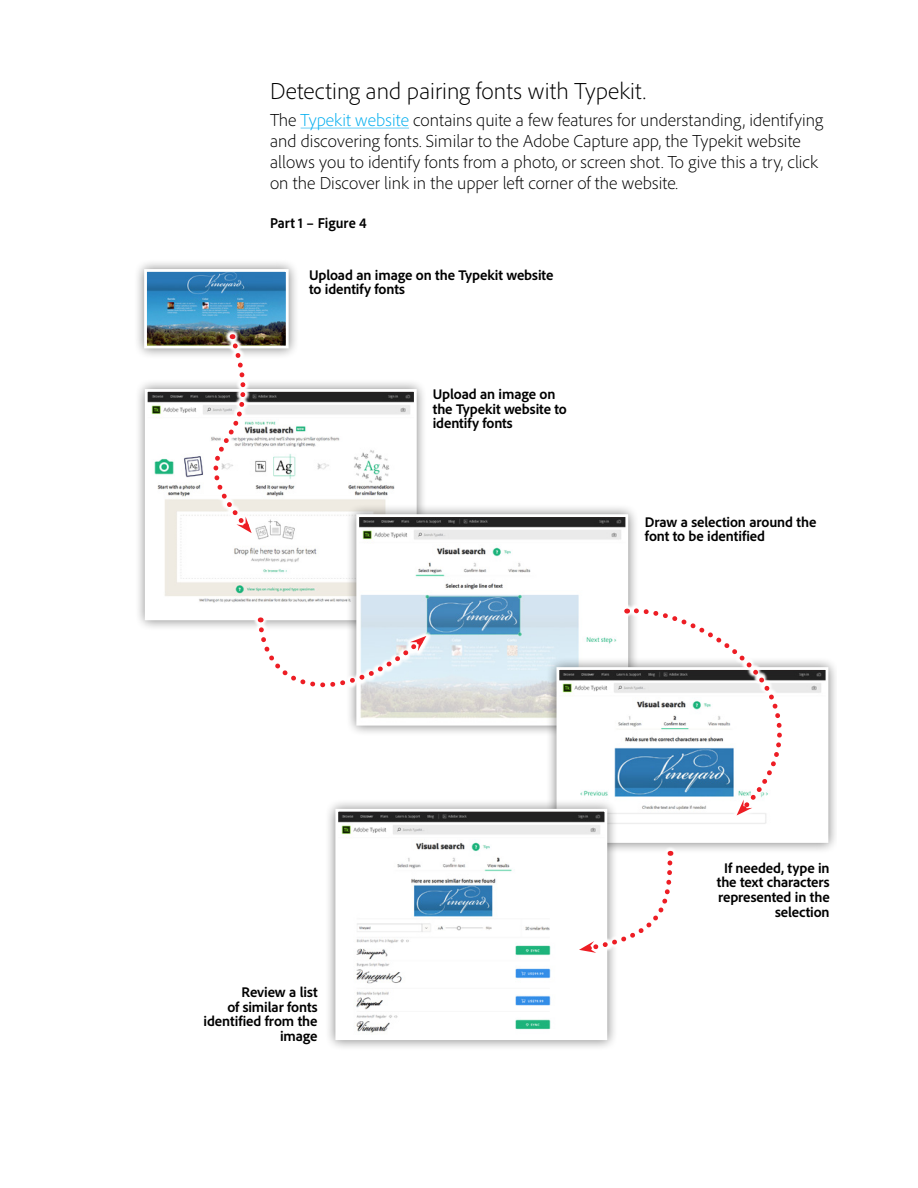
<style>
.page{position:relative;width:918px;height:1188px;background:#fff}
.page>*{position:absolute;margin:0;border:0;box-sizing:border-box;transform-origin:0 0}
.Heading_C{font:300 24px "Adobe Clean";letter-spacing:.005em;color:#000}
.Body{font:300 18px/21px "Adobe Clean";letter-spacing:.005em;color:#000}
.t1{font:700 semi-condensed 15px "Adobe Clean";color:#000}
.t2{font:700 14.7px/14.7px "Adobe Clean";letter-spacing:-.005em;color:#000}
.s1{color:#00aeef}
</style>
<div class="page">
<hr style="left:301px;top:128px;width:108px;height:1px;background:#6dcff6">
<div style="left:134px;top:378px;width:294px;height:253px;background:#000;opacity:.5"></div>
<img style="left:149px;top:393px;width:264px;height:223px">
<div style="left:145px;top:389px;width:272px;height:231px;border:3px solid #fff"></div>
<div style="left:345px;top:503px;width:294px;height:233px;background:#000;opacity:.5"></div>
<img style="left:360px;top:518px;width:264px;height:204px">
<div style="left:356px;top:514px;width:272px;height:212px;border:3px solid #fff"></div>
<div style="left:133px;top:258px;width:167px;height:101px;background:#000;opacity:.5"></div>
<img style="left:148px;top:273px;width:137px;height:71px">
<div style="left:144px;top:269px;width:145px;height:79px;border:3px solid #fff"></div>
<div style="left:546px;top:656px;width:291px;height:198px;background:#000;opacity:.5"></div>
<img style="left:561px;top:671px;width:263px;height:168px">
<div style="left:324px;top:798px;width:294px;height:253px;background:#000;opacity:.5"></div>
<img style="left:339px;top:813px;width:264px;height:223px">
<div style="left:335px;top:809px;width:272px;height:231px;border:3px solid #fff"></div>
<svg style="left:208px;top:329px;width:49px;height:209px"></svg>
<svg style="left:171px;top:334px;width:99px;height:199px"></svg>
<svg style="left:574px;top:846px;width:104px;height:112px"></svg>
<svg style="left:579px;top:851px;width:96px;height:102px"></svg>
<svg style="left:619px;top:603px;width:168px;height:218px"></svg>
<svg style="left:627px;top:606px;width:210px;height:209px"></svg>
<svg style="left:252px;top:612px;width:179px;height:81px"></svg>
<svg style="left:256px;top:617px;width:170px;height:84px"></svg>
<p class="Heading_C" style="left:270px;top:75px;width:378px">Detecting and pairing fonts with Typekit.</p>
<p class="Body" style="left:270px;top:109px;width:555px">The <span class="s1">Typekit website</span> contains quite a few features for understanding, identifying and discovering fonts. Similar to the Adobe Capture app, the Typekit website allows you to identify fonts from a photo, or screen shot. To give this a try, click on the Discover link in the upper left corner of the website.</p>
<p class="t1" style="left:270px;top:213px;width:98px">Part 1 – Figure 4</p>
<p class="t2" style="left:309px;top:267px;width:246px">Upload an image on the Typekit website to identify fonts</p>
<p class="t2" style="left:433px;top:386px;width:136px">Upload an image on the Typekit website to identify fonts</p>
<p class="t2" style="left:645px;top:514px;width:173px">Draw a selection around the font to be identified</p>
<p class="t2" style="left:204px;top:984px;width:116px;text-align:right">Review a list<br>of similar fonts identified from the image</p>
<p class="t2" style="left:717px;top:860px;width:114px;text-align:right">If needed, type in the text characters represented in the selection</p>
</div>
